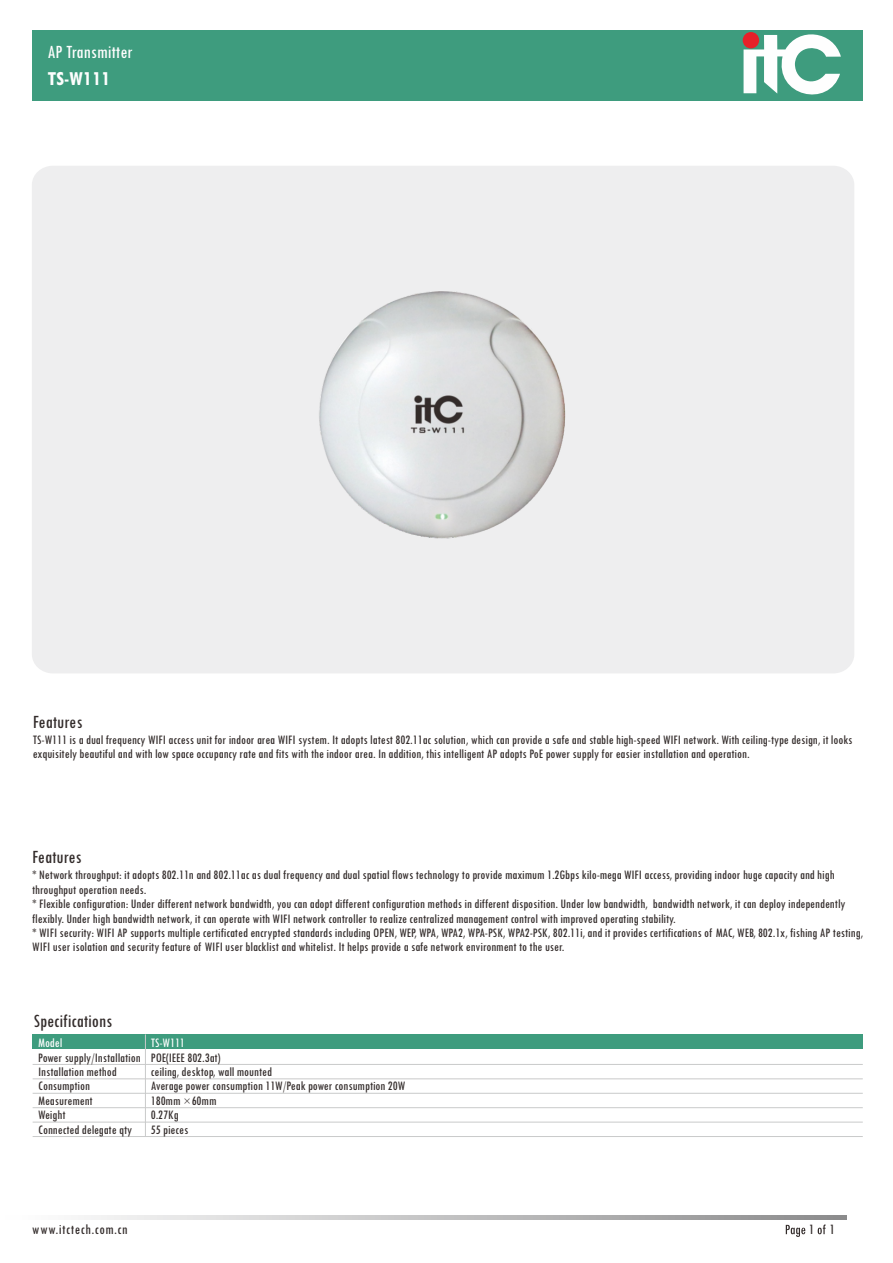
<style>
.page{position:relative;width:893px;height:1263px;background:#fff}
.page>*{position:absolute;margin:0;border:0;box-sizing:border-box;transform-origin:0 0}
.t1{font:700 condensed 21px "Tw Cen";color:#fefefe}
.t2{font:500 condensed 19.5px "Tw Cen";color:#332c2b}
.t3{font:500 condensed 19.5px "Tw Cen";color:#fefefe}
.t4{font:500 condensed 15px "Tw Cen";letter-spacing:.035em;color:#332c2b}
.t5{font:500 condensed 13.5px/14.4px "Tw Cen";color:#332c2b}
.t6{font:500 condensed 13.5px "Tw Cen";color:#fefefe}
.s1{font-family:"Deng Xian";font-weight:300;font-stretch:normal}
</style>
<div class="page">
<div style="left:33px;top:30px;width:830px;height:71px;background:#3e9c7e"></div>
<svg style="left:743px;top:32px;width:98px;height:63px"></svg>
<svg style="left:786px;top:1225px;width:19px;height:12px"></svg>
<svg style="left:818px;top:1224px;width:8px;height:10px"></svg>
<svg style="left:84px;top:1216px;width:762px;height:3px;background:#bfbfc0"></svg>
<div style="left:32px;top:166px;width:822px;height:507px;background:#eeeeef;border-radius:20px"></div>
<div style="left:33px;top:1034px;width:830px;height:15px;background:#3e9c7e"></div>
<hr style="left:33px;top:1064px;width:830px;height:1px;background:#c9caca">
<hr style="left:33px;top:1078px;width:830px;height:1px;background:#c9caca">
<hr style="left:33px;top:1093px;width:830px;height:1px;background:#c9caca">
<hr style="left:33px;top:1107px;width:830px;height:1px;background:#c9caca">
<hr style="left:33px;top:1122px;width:830px;height:1px;background:#c9caca">
<hr style="left:33px;top:1136px;width:830px;height:1px;background:#c9caca">
<hr style="left:145px;top:1034px;width:1px;height:102px;background:#c9caca">
<img style="left:319px;top:291px;width:247px;height:248px">
<h2 class="t3" style="left:47px;top:45px;width:87px">AP Transmitter</h2>
<h1 class="t1" style="left:47px;top:71px;width:65px">TS-W111</h1>
<h2 class="t2" style="left:33px;top:715px;width:51px">Features</h2>
<p class="t5" style="left:33px;top:734px;width:821px">TS-W111 is a dual frequency WIFI access unit for indoor area WIFI system. It adopts latest 802.11ac solution, which can provide a safe and stable high-speed WIFI network. With ceiling-type design, it looks exquisitely beautiful and with low space occupancy rate and fits with the indoor area. In addition, this intelligent AP adopts PoE power supply for easier installation and operation.</p>
<h2 class="t2" style="left:32px;top:851px;width:51px">Features</h2>
<p class="t5" style="left:32px;top:869px;width:832px">* Network throughput: it adopts 802.11n and 802.11ac as dual frequency and dual spatial flows technology to provide maximum 1.2Gbps kilo-mega WIFI access, providing indoor huge capacity and high throughput operation needs.<br>* Flexible configuration: Under different network bandwidth, you can adopt different configuration methods in different disposition. Under low bandwidth, bandwidth network, it can deploy independently flexibly. Under high bandwidth network, it can operate with WIFI network controller to realize centralized management control with improved operating stability.<br>* WIFI security: WIFI AP supports multiple certificated encrypted standards including OPEN, WEP, WPA, WPA2, WPA-PSK, WPA2-PSK, 802.11i, and it provides certifications of MAC, WEB, 802.1x, fishing AP testing, WIFI user isolation and security feature of WIFI user blacklist and whitelist. It helps provide a safe network environment to the user.</p>
<h2 class="t2" style="left:34px;top:1014px;width:80px">Specifications</h2>
<p class="t6" style="left:38px;top:1038px;width:26px">Model</p>
<p class="t5" style="left:38px;top:1051px;width:104px">Power supply/Installation<br>Installation method<br>Consumption<br>Measurement<br>Weight<br>Connected delegate qty</p>
<p class="t6" style="left:151px;top:1038px;width:36px">TS-W111</p>
<p class="t5" style="left:151px;top:1051px;width:256px">POE(IEEE 802.3at)<br>ceiling, desktop, wall mounted<br>Average power consumption 11W/Peak power consumption 20W<br>180mm <span class="s1">×</span>60mm<br>0.27Kg<br>55 pieces</p>
<p class="t4" style="left:32px;top:1224px;width:97px">www.itctech.com.cn</p>
<p class="t4" style="left:809px;top:1224px;width:28px">1 1</p>
</div>
